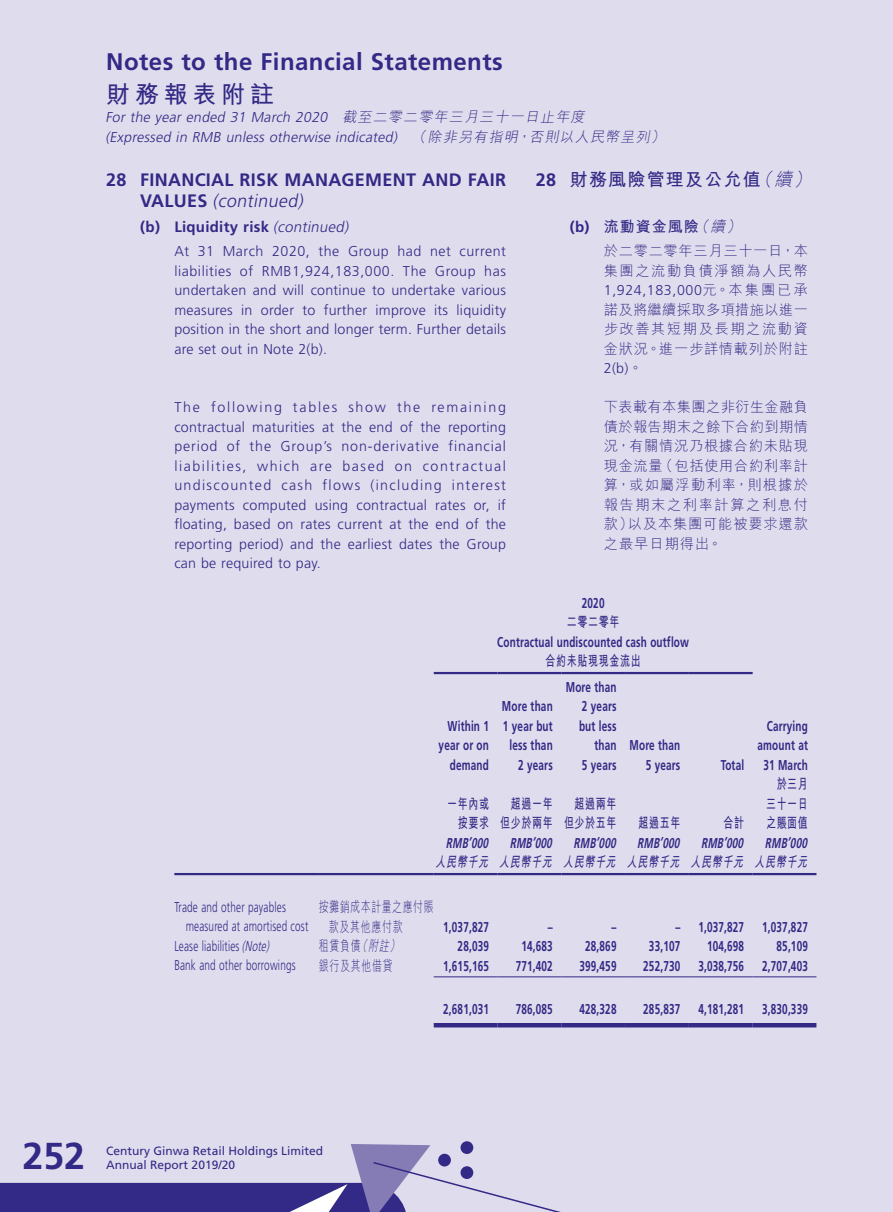
<style>
.page{position:relative;width:893px;height:1212px;background:#dfdded}
.page>*{position:absolute;margin:0;border:0;box-sizing:border-box;transform-origin:0 0}
.t1{font:700 37.5px "Frutiger LT Std";color:#332986}
.t2{font:700 24px "Frutiger LT Std";letter-spacing:.02em;color:#332986}
.t3{font:24px "M Hei HK Bold E Ten B5 H";letter-spacing:.2em;color:#332986}
.t4{font:700 18px/21px "Frutiger LT Std";letter-spacing:.015em;color:#332986}
.t5{font:18px "M Hei HK Bold E Ten B5 H";letter-spacing:.07em;color:#332986}
.t6{font:700 15px "Frutiger LT Std";letter-spacing:.02em;color:#332986}
.t7{font:15px "M Hei HK Bold E Ten B5 H";letter-spacing:.07em;color:#332986}
.t8{font:300 14.25px/19.5px "Frutiger LT Std";letter-spacing:.02em;color:#332986;text-align:justify}
.t9{font:700 14.25px/19.5px "Frutiger LT Std";letter-spacing:.02em;color:#332986;text-align:right;scale:.7 1}
.t10{font:14.25px/19.5px "M Hei HK Light E Ten B5 H";letter-spacing:.07em;color:#332986;text-align:justify}
.t11{font:italic 300 14.25px/19.5px "Frutiger LT Std";color:#332986}
.t12{font:300 14.25px/19.5px "Frutiger LT Std";letter-spacing:.02em;color:#332986;scale:.7 1}
.t13{font:14.25px/19.5px "M Hei HK Bold E Ten B5 H";letter-spacing:.07em;color:#332986;text-align:right;scale:.7 1}
.t14{font:italic 700 14.25px "Frutiger LT Std";color:#332986;scale:.7 1}
.t15{font:italic 14.25px "M Hei HK Bold E Ten B5 H";color:#332986;scale:.7 1}
.t16{font:14.25px/19.5px "M Hei HK Light E Ten B5 H";letter-spacing:.11em;color:#332986}
.t17{font:300 14.25px "Frutiger LT Std";letter-spacing:.04em;color:#332986}
.t18{font:14.25px/19.5px "M Hei HK Light E Ten B5 H";letter-spacing:.05em;color:#332986;scale:.7 1}
.t19{font:14.25px "M Hei HK Light E Ten B5 H";letter-spacing:.07em;color:#332986;scale:.7 1}
.t20{font:12px "Frutiger LT Std";color:#332986}
.s1{font-family:"M Hei HK Light E Ten B5 H";font-weight:400}
.s2{font-family:"Frutiger LT Std";font-weight:700}
.s3{font-family:"M Hei HK Light E Ten B5 H";font-style:italic}
.s4{font-weight:300;font-style:italic}
.s5{font-style:italic}
</style>
<div class="page">
<svg style="left:0;top:1144px;width:561px;height:68px"></svg>
<div style="left:461px;top:1141px;width:12px;height:13px;background:#332986;border-radius:50%"></div>
<div style="left:461px;top:1166px;width:12px;height:13px;background:#332986;border-radius:50%"></div>
<div style="left:438px;top:1154px;width:13px;height:12px;background:#332986;border-radius:50%"></div>
<hr style="left:434px;top:672px;width:63px;height:2px;background:#332986">
<hr style="left:497px;top:672px;width:64px;height:2px;background:#332986">
<hr style="left:561px;top:672px;width:64px;height:2px;background:#332986">
<hr style="left:625px;top:672px;width:64px;height:2px;background:#332986">
<hr style="left:689px;top:672px;width:64px;height:2px;background:#332986">
<hr style="left:174px;top:873px;width:145px;height:2px;background:#332986">
<hr style="left:319px;top:873px;width:115px;height:2px;background:#332986">
<hr style="left:434px;top:873px;width:63px;height:2px;background:#332986">
<hr style="left:497px;top:873px;width:64px;height:2px;background:#332986">
<hr style="left:561px;top:873px;width:64px;height:2px;background:#332986">
<hr style="left:625px;top:873px;width:64px;height:2px;background:#332986">
<hr style="left:689px;top:873px;width:64px;height:2px;background:#332986">
<hr style="left:753px;top:873px;width:63px;height:2px;background:#332986">
<hr style="left:434px;top:976px;width:63px;height:1px;background:#332986">
<hr style="left:497px;top:976px;width:64px;height:1px;background:#332986">
<hr style="left:561px;top:976px;width:64px;height:1px;background:#332986">
<hr style="left:625px;top:976px;width:64px;height:1px;background:#332986">
<hr style="left:689px;top:976px;width:64px;height:1px;background:#332986">
<hr style="left:753px;top:976px;width:63px;height:1px;background:#332986">
<hr style="left:434px;top:1023px;width:63px;height:4px;background:#332986">
<hr style="left:497px;top:1023px;width:64px;height:4px;background:#332986">
<hr style="left:561px;top:1023px;width:64px;height:4px;background:#332986">
<hr style="left:625px;top:1023px;width:64px;height:4px;background:#332986">
<hr style="left:689px;top:1023px;width:64px;height:4px;background:#332986">
<hr style="left:753px;top:1023px;width:63px;height:4px;background:#332986">
<h2 class="t2" style="left:106px;top:52px;width:398px">Notes to the Financial Statements</h2>
<h2 class="t3" style="left:106px;top:85px;width:169px">財務報表附註</h2>
<p class="t11" style="left:105px;top:109px;width:563px">For the year ended 31 March 2020 <span class="s1">截至二零二零年三月三十一日止年度<br></span>(Expressed in RMB unless otherwise indicated) <span class="s1">（除非另有指明，否則以人民幣呈列）</span></p>
<p class="t5" style="left:536px;top:173px;width:280px"><span class="s2">28</span> 財務風險管理及公允值<span class="s3">（續）</span></p>
<p class="t7" style="left:570px;top:221px;width:175px"><span class="s2">(b)</span> 流動資金風險<span class="s3">（續）</span></p>
<p class="t16" style="left:604px;top:243px;width:206px">於二零二零年三月三十一日，本集團之流動負債淨額為人民幣</p>
<p class="t17" style="left:604px;top:284px;width:206px">1,924,183,000<span class="s1">元。本集團已承</span></p>
<p class="t10" style="left:604px;top:301px;width:206px">諾及將繼續採取多項措施以進一步改善其短期及長期之流動資金狀況。進一步詳情載列於附註</p>
<p class="t8" style="left:604px;top:360px;width:41px">2(b)<span class="s1">。</span></p>
<p class="t10" style="left:604px;top:399px;width:206px">下表載有本集團之非衍生金融負債於報告期末之餘下合約到期情況，有關情況乃根據合約未貼現現金流量（包括使用合約利率計算，或如屬浮動利率，則根據於報告期末之利率計算之利息付款）以及本集團可能被要求還款之最早日期得出。</p>
<p class="t4" style="left:140px;top:171px;width:367px;text-indent:-34px">28 FINANCIAL RISK MANAGEMENT AND FAIR<br>VA L U E S <span class="s4">(continued)</span></p>
<p class="t6" style="left:140px;top:221px;width:212px">(b) Liquidity risk <span class="s4">(continued)</span></p>
<p class="t8" style="left:174px;top:243px;width:333px">At 31 March 2020, the Group had net current liabilities of RMB1,924,183,000. The Group has undertaken and will continue to undertake various measures in order to further improve its liquidity position in the short and longer term. Further details are set out in Note 2(b).</p>
<p class="t8" style="left:174px;top:399px;width:333px">The following tables show the remaining contractual maturities at the end of the reporting period of the Group’s non-derivative financial liabilities, which are based on contractual undiscounted cash flows (including interest payments computed using contractual rates or, if floating, based on rates current at the end of the reporting period) and the earliest dates the Group can be required to pay.</p>
<p class="t9" style="left:439px;top:717px;width:73px">Within 1 year or on demand</p>
<p class="t9" style="left:582px;top:594px;width:34px">2020</p>
<p class="t13" style="left:567px;top:614px;width:77px">二零二零年</p>
<p class="t9" style="left:497px;top:633px;width:275px">Contractual undiscounted cash outflow</p>
<p class="t13" style="left:546px;top:653px;width:137px">合約未貼現現金流出</p>
<p class="t9" style="left:502px;top:698px;width:74px">More than<br>1 year but less than<br>2 years</p>
<p class="t9" style="left:566px;top:678px;width:74px">More than<br>2 years but less than<br>5 years</p>
<p class="t9" style="left:629px;top:737px;width:74px">More than<br>5 years</p>
<p class="t9" style="left:721px;top:756px;width:35px">Total</p>
<p class="t13" style="left:447px;top:796px;width:61px">一年內或按要求</p>
<p class="t13" style="left:500px;top:796px;width:77px">超過一年但少於兩年</p>
<p class="t13" style="left:564px;top:796px;width:77px">超過兩年但少於五年</p>
<p class="t13" style="left:638px;top:815px;width:61px">超過五年</p>
<p class="t13" style="left:723px;top:815px;width:31px">合計</p>
<p class="t9" style="left:757px;top:717px;width:74px">Carrying amount at<br>31 March</p>
<p class="t13" style="left:766px;top:776px;width:61px;text-align:justify;text-indent:11px">於三月三十一日之賬面值</p>
<p class="t14" style="left:446px;top:837px;width:65px">RMB’000</p>
<p class="t14" style="left:510px;top:837px;width:65px">RMB’000</p>
<p class="t14" style="left:573px;top:837px;width:65px">RMB’000</p>
<p class="t14" style="left:637px;top:837px;width:65px">RMB’000</p>
<p class="t14" style="left:701px;top:837px;width:65px">RMB’000</p>
<p class="t14" style="left:765px;top:837px;width:65px">RMB’000</p>
<p class="t15" style="left:435px;top:857px;width:536px">人民幣千元 人民幣千元 人民幣千元 人民幣千元 人民幣千元 人民幣千元</p>
<p class="t12" style="left:186px;top:898px;width:177px;text-indent:-11px">Trade and other payables measured at amortised cost</p>
<p class="t18" style="left:329px;top:899px;width:151px;text-indent:-10px">按攤銷成本計量之應付賬款及其他應付款</p>
<p class="t9" style="left:443px;top:918px;width:67px">1,037,827</p>
<p class="t9" style="left:548px;top:918px;width:9px">–</p>
<p class="t9" style="left:612px;top:918px;width:9px">–</p>
<p class="t9" style="left:675px;top:918px;width:100px">– 1,037,827</p>
<p class="t9" style="left:762px;top:918px;width:67px">1,037,827</p>
<p class="t12" style="left:174px;top:938px;width:140px">Lease liabilities <span class="s5">(Note)</span></p>
<p class="t19" style="left:319px;top:941px;width:120px">租賃負債<span class="s5">（附註）</span></p>
<p class="t9" style="left:458px;top:938px;width:46px">28,039</p>
<p class="t9" style="left:521px;top:938px;width:46px">14,683</p>
<p class="t9" style="left:585px;top:938px;width:46px">28,869</p>
<p class="t9" style="left:649px;top:938px;width:46px">33,107</p>
<p class="t9" style="left:707px;top:938px;width:55px">104,698</p>
<p class="t9" style="left:776px;top:938px;width:46px">85,109</p>
<p class="t12" style="left:174px;top:957px;width:175px">Bank and other borrowings</p>
<p class="t19" style="left:319px;top:960px;width:107px">銀行及其他借貸</p>
<p class="t9" style="left:443px;top:957px;width:67px">1,615,165</p>
<p class="t9" style="left:516px;top:957px;width:55px">771,402</p>
<p class="t9" style="left:579px;top:957px;width:55px">399,459</p>
<p class="t9" style="left:643px;top:957px;width:55px">252,730</p>
<p class="t9" style="left:698px;top:957px;width:67px">3,038,756</p>
<p class="t9" style="left:762px;top:957px;width:67px">2,707,403</p>
<p class="t9" style="left:443px;top:1001px;width:67px">2,681,031</p>
<p class="t9" style="left:516px;top:1001px;width:55px">786,085</p>
<p class="t9" style="left:579px;top:1001px;width:55px">428,328</p>
<p class="t9" style="left:643px;top:1001px;width:55px">285,837</p>
<p class="t9" style="left:698px;top:1001px;width:67px">4,181,281</p>
<p class="t9" style="left:762px;top:1001px;width:67px">3,830,339</p>
<h1 class="t1" style="left:22px;top:1141px;width:64px">252</h1>
<p class="t20" style="left:106px;top:1146px;width:218px">Century Ginwa Retail Holdings Limited</p>
<p class="t20" style="left:106px;top:1160px;width:130px">Annual Report 2019/20</p>
</div>
